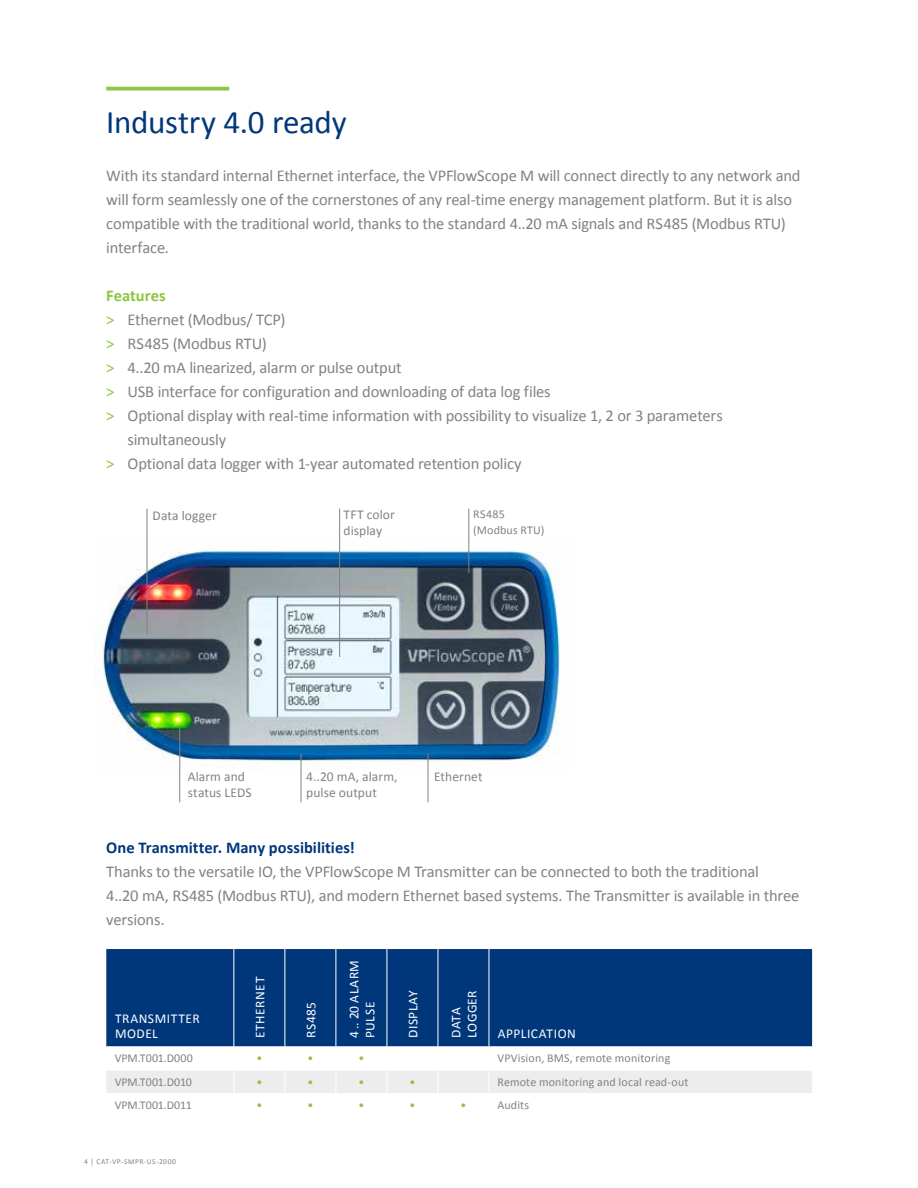
<style>
.page{position:relative;width:918px;height:1188px;background:#fff}
.page>*{position:absolute;margin:0;border:0;box-sizing:border-box;transform-origin:0 0}
.t1{font:33px "Calibri";letter-spacing:-.01em;color:#00377b}
.t2{font:16.5px/24px "Calibri";letter-spacing:-.01em;color:#808285}
.t3{font:700 16.5px "Calibri";color:#00377b}
.t4{font:700 16.5px "Calibri";color:#8dc63f}
.t5{font:13.5px/16.2px "Calibri";letter-spacing:.01em;color:#808285}
.t6{font:13.5px/15.8px "Calibri";letter-spacing:.04em;color:#fff}
.t7{font:12px/16.5px "Calibri";letter-spacing:.01em;color:#808285}
.t8{font:12px "Calibri";letter-spacing:-.01em;color:#808285}
.t9{font:12px "Calibri";color:#8dc63f}
.t10{font:7.5px "Calibri";letter-spacing:.07em;color:#808285}
.s1{color:#8dc63f}
</style>
<div class="page">
<svg style="left:106px;top:87px;width:123px;height:4px"></svg>
<img style="left:102px;top:536px;width:458px;height:234px">
<hr style="left:147px;top:509px;width:1px;height:125px;background:#808285">
<hr style="left:179px;top:725px;width:1px;height:77px;background:#808285">
<hr style="left:301px;top:754px;width:1px;height:48px;background:#808285">
<hr style="left:428px;top:754px;width:1px;height:48px;background:#808285">
<hr style="left:339px;top:509px;width:1px;height:148px;background:#808285">
<hr style="left:468px;top:509px;width:1px;height:64px;background:#808285">
<div style="left:106px;top:949px;width:706px;height:97px;background:#00377b"></div>
<hr style="left:233px;top:949px;width:1px;height:97px;background:#fff">
<hr style="left:285px;top:949px;width:1px;height:97px;background:#fff">
<hr style="left:336px;top:949px;width:1px;height:97px;background:#fff">
<hr style="left:387px;top:949px;width:1px;height:97px;background:#fff">
<hr style="left:438px;top:949px;width:1px;height:97px;background:#fff">
<hr style="left:489px;top:949px;width:1px;height:97px;background:#fff">
<div style="left:106px;top:1071px;width:706px;height:22px;background:#ededee"></div>
<h1 class="t1" style="left:106px;top:101px;width:242px">Industry 4.0 ready</h1>
<p class="t2" style="left:106px;top:164px;width:696px">With its standard internal Ethernet interface, the VPFlowScope M will connect directly to any network and will form seamlessly one of the cornerstones of any real-time energy management platform. But it is also compatible with the traditional world, thanks to the standard 4..20 mA signals and RS485 (Modbus RTU) interface.</p>
<p class="t4" style="left:106px;top:285px;width:61px">Features</p>
<p class="t2" style="left:106px;top:308px;width:181px"><span class="s1">&gt;</span> Ethernet (Modbus/ TCP)</p>
<p class="t2" style="left:106px;top:332px;width:162px"><span class="s1">&gt;</span> RS485 (Modbus RTU)</p>
<p class="t2" style="left:106px;top:356px;width:297px"><span class="s1">&gt;</span> 4..20 mA linearized, alarm or pulse output</p>
<p class="t2" style="left:106px;top:380px;width:446px"><span class="s1">&gt;</span> USB interface for configuration and downloading of data log files</p>
<p class="t2" style="left:106px;top:404px;width:618px"><span class="s1">&gt;</span> Optional display with real-time information with possibility to visualize 1, 2 or 3 parameters</p>
<p class="t2" style="left:128px;top:428px;width:100px">simultaneously</p>
<p class="t2" style="left:106px;top:452px;width:417px"><span class="s1">&gt;</span> Optional data logger with 1-year automated retention policy</p>
<p class="t5" style="left:153px;top:508px;width:66px">Data logger</p>
<p class="t5" style="left:344px;top:506px;width:53px">TFT color display</p>
<p class="t7" style="left:473px;top:505px;width:73px">RS485 (Modbus RTU)</p>
<p class="t5" style="left:188px;top:768px;width:65px">Alarm and status LEDS</p>
<p class="t5" style="left:306px;top:768px;width:93px">4..20 mA, alarm, pulse output</p>
<p class="t5" style="left:434px;top:768px;width:50px">Ethernet</p>
<p class="t3" style="left:106px;top:837px;width:250px">One Transmitter. Many possibilities!</p>
<p class="t2" style="left:106px;top:860px;width:695px">Thanks to the versatile IO, the VPFlowScope M Transmitter can be connected to both the traditional<br>4..20 mA, RS485 (Modbus RTU), and modern Ethernet based systems. The Transmitter is available in three versions.</p>
<p class="t6" style="left:115px;top:1010px;width:86px">TRANSMITTER<br>MODEL</p>
<p class="t6" style="left:252px;top:1038px;width:63px;rotate:-90deg">ETHERNET</p>
<p class="t6" style="left:303px;top:1038px;width:37px;rotate:-90deg">RS485</p>
<p class="t6" style="left:346px;top:1038px;width:80px;rotate:-90deg">4 .. 20 ALARM<br>PULSE</p>
<p class="t6" style="left:405px;top:1038px;width:49px;rotate:-90deg">DISPLAY</p>
<p class="t6" style="left:448px;top:1038px;width:49px;rotate:-90deg">DATA<br>LOGGER</p>
<p class="t6" style="left:498px;top:1026px;width:80px">APPLICATION</p>
<p class="t7" style="left:115px;top:1050px;width:80px">VPM.T001.D000</p>
<p class="t9" style="left:256px;top:1051px;width:7px">•</p>
<p class="t9" style="left:307px;top:1051px;width:7px">•</p>
<p class="t9" style="left:358px;top:1051px;width:7px">•</p>
<p class="t7" style="left:497px;top:1050px;width:174px">VPVision, BMS, remote monitoring</p>
<p class="t8" style="left:115px;top:1074px;width:79px">VPM.T001.D010</p>
<p class="t9" style="left:256px;top:1074px;width:7px">•</p>
<p class="t9" style="left:307px;top:1074px;width:7px">•</p>
<p class="t9" style="left:358px;top:1074px;width:7px">•</p>
<p class="t9" style="left:409px;top:1074px;width:7px">•</p>
<p class="t7" style="left:497px;top:1073px;width:193px">Remote monitoring and local read-out</p>
<p class="t8" style="left:115px;top:1097px;width:79px">VPM.T001.D011</p>
<p class="t9" style="left:256px;top:1097px;width:7px">•</p>
<p class="t9" style="left:307px;top:1097px;width:7px">•</p>
<p class="t9" style="left:358px;top:1097px;width:7px">•</p>
<p class="t9" style="left:409px;top:1097px;width:7px">•</p>
<p class="t9" style="left:460px;top:1097px;width:7px">•</p>
<p class="t7" style="left:497px;top:1097px;width:33px">Audits</p>
<p class="t10" style="left:84px;top:1157px;width:93px">4 | CAT-VP-SMPR-US-2000</p>
</div>
